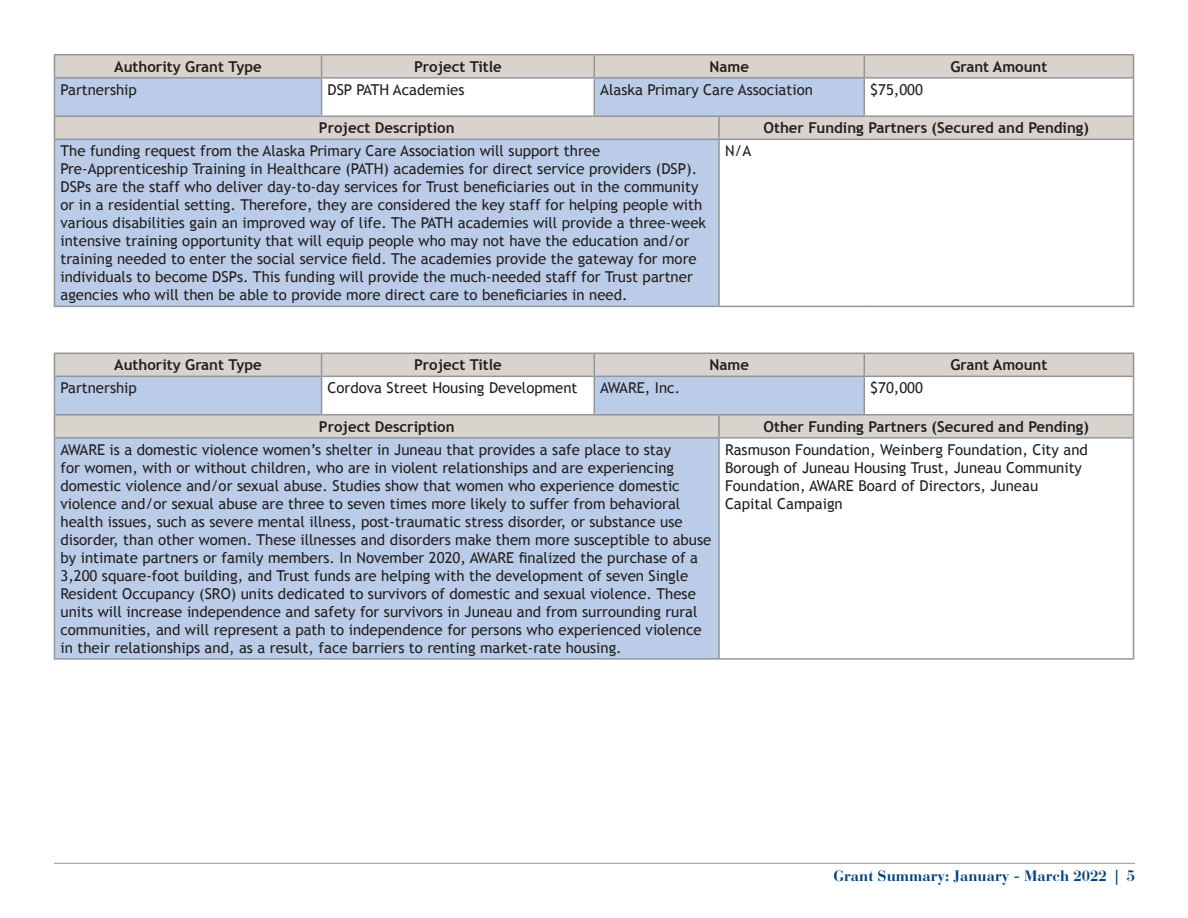
<style>
.page{position:relative;width:1188px;height:918px;background:#fff}
.page>*{position:absolute;margin:0;border:0;box-sizing:border-box;transform-origin:0 0}
.MHT_chart_style_-_bo{font:15px/18px "Trebuchet MS";color:#231f20}
.MHT_chart_style_-_he{font:700 15px "Trebuchet MS";color:#231f20}
.t1{font:700 15px "Bauer Bodoni";color:#01427c}
</style>
<div class="page">
<hr style="left:54px;top:863px;width:1081px;height:1px;background:#939598">
<svg style="left:55px;top:56px;width:1078px;height:83px;fill:#d9d3ce"></svg>
<svg style="left:55px;top:79px;width:809px;height:227px;background:#bdcce3"></svg>
<div style="left:322px;top:78px;width:272px;height:38px;background:#fff"></div>
<div style="left:719px;top:139px;width:415px;height:167px;background:#fff"></div>
<svg style="left:594px;top:56px;width:1px;height:21px"></svg>
<hr style="left:594px;top:79px;width:1px;height:37px;background:#939598">
<svg style="left:864px;top:56px;width:1px;height:21px"></svg>
<hr style="left:864px;top:79px;width:1px;height:37px;background:#939598">
<hr style="left:718px;top:117px;width:2px;height:22px;background:#939598">
<hr style="left:718px;top:140px;width:2px;height:166px;background:#939598">
<svg style="left:1133px;top:56px;width:1px;height:21px"></svg>
<hr style="left:1133px;top:79px;width:1px;height:37px;background:#939598">
<svg style="left:1133px;top:117px;width:1px;height:22px"></svg>
<hr style="left:1133px;top:140px;width:1px;height:166px;background:#939598">
<hr style="left:54px;top:54px;width:268px;height:2px;background:#939598">
<svg style="left:54px;top:55px;width:1px;height:22px"></svg>
<hr style="left:322px;top:54px;width:272px;height:2px;background:#939598">
<svg style="left:321px;top:55px;width:1px;height:22px"></svg>
<hr style="left:594px;top:54px;width:125px;height:2px;background:#939598">
<hr style="left:719px;top:54px;width:145px;height:2px;background:#939598">
<hr style="left:864px;top:54px;width:270px;height:2px;background:#939598">
<hr style="left:54px;top:77px;width:268px;height:2px;background:#939598">
<hr style="left:54px;top:79px;width:1px;height:37px;background:#939598">
<hr style="left:322px;top:77px;width:272px;height:2px;background:#939598">
<hr style="left:321px;top:79px;width:1px;height:37px;background:#939598">
<hr style="left:594px;top:77px;width:125px;height:2px;background:#939598">
<hr style="left:719px;top:77px;width:145px;height:2px;background:#939598">
<hr style="left:864px;top:77px;width:270px;height:2px;background:#939598">
<svg style="left:54px;top:117px;width:1px;height:22px"></svg>
<hr style="left:54px;top:140px;width:1px;height:166px;background:#939598">
<hr style="left:54px;top:116px;width:268px;height:1px;background:#939598">
<hr style="left:322px;top:116px;width:272px;height:1px;background:#939598">
<hr style="left:594px;top:116px;width:125px;height:1px;background:#939598">
<hr style="left:719px;top:116px;width:145px;height:1px;background:#939598">
<hr style="left:864px;top:116px;width:270px;height:1px;background:#939598">
<hr style="left:54px;top:139px;width:268px;height:1px;background:#939598">
<hr style="left:322px;top:139px;width:272px;height:1px;background:#939598">
<hr style="left:594px;top:139px;width:125px;height:1px;background:#939598">
<hr style="left:719px;top:139px;width:145px;height:1px;background:#939598">
<hr style="left:864px;top:139px;width:270px;height:1px;background:#939598">
<hr style="left:54px;top:306px;width:268px;height:1px;background:#939598">
<hr style="left:322px;top:306px;width:272px;height:1px;background:#939598">
<hr style="left:594px;top:306px;width:125px;height:1px;background:#939598">
<hr style="left:719px;top:306px;width:145px;height:1px;background:#939598">
<hr style="left:864px;top:306px;width:270px;height:1px;background:#939598">
<svg style="left:55px;top:354px;width:1078px;height:83px;fill:#d9d3ce"></svg>
<svg style="left:55px;top:377px;width:809px;height:281px;background:#bccce4"></svg>
<div style="left:322px;top:376px;width:272px;height:39px;background:#fff"></div>
<div style="left:719px;top:438px;width:415px;height:221px;background:#fff"></div>
<svg style="left:594px;top:354px;width:1px;height:22px"></svg>
<hr style="left:594px;top:377px;width:1px;height:37px;background:#939598">
<svg style="left:864px;top:354px;width:1px;height:22px"></svg>
<hr style="left:864px;top:377px;width:1px;height:37px;background:#939598">
<hr style="left:718px;top:416px;width:2px;height:21px;background:#939598">
<hr style="left:718px;top:439px;width:2px;height:219px;background:#939598">
<svg style="left:1133px;top:354px;width:1px;height:22px"></svg>
<hr style="left:1133px;top:377px;width:1px;height:37px;background:#939598">
<svg style="left:1133px;top:416px;width:1px;height:21px"></svg>
<hr style="left:1133px;top:439px;width:1px;height:219px;background:#939598">
<hr style="left:54px;top:353px;width:268px;height:1px;background:#939598">
<svg style="left:54px;top:354px;width:1px;height:22px"></svg>
<hr style="left:322px;top:353px;width:272px;height:1px;background:#939598">
<svg style="left:321px;top:354px;width:1px;height:22px"></svg>
<hr style="left:594px;top:353px;width:125px;height:1px;background:#939598">
<hr style="left:719px;top:353px;width:145px;height:1px;background:#939598">
<hr style="left:864px;top:353px;width:270px;height:1px;background:#939598">
<hr style="left:54px;top:376px;width:268px;height:1px;background:#939598">
<hr style="left:54px;top:377px;width:1px;height:37px;background:#939598">
<hr style="left:322px;top:376px;width:272px;height:1px;background:#939598">
<hr style="left:321px;top:377px;width:1px;height:37px;background:#939598">
<hr style="left:594px;top:376px;width:125px;height:1px;background:#939598">
<hr style="left:719px;top:376px;width:145px;height:1px;background:#939598">
<hr style="left:864px;top:376px;width:270px;height:1px;background:#939598">
<svg style="left:54px;top:416px;width:1px;height:21px"></svg>
<hr style="left:54px;top:439px;width:1px;height:219px;background:#939598">
<hr style="left:54px;top:414px;width:268px;height:2px;background:#939598">
<hr style="left:322px;top:414px;width:272px;height:2px;background:#939598">
<hr style="left:594px;top:414px;width:125px;height:2px;background:#939598">
<hr style="left:719px;top:414px;width:145px;height:2px;background:#939598">
<hr style="left:864px;top:414px;width:270px;height:2px;background:#939598">
<hr style="left:54px;top:437px;width:268px;height:2px;background:#939598">
<hr style="left:322px;top:437px;width:272px;height:2px;background:#939598">
<hr style="left:594px;top:437px;width:125px;height:2px;background:#939598">
<hr style="left:719px;top:437px;width:145px;height:2px;background:#939598">
<hr style="left:864px;top:437px;width:270px;height:2px;background:#939598">
<hr style="left:54px;top:658px;width:268px;height:2px;background:#939598">
<hr style="left:322px;top:658px;width:272px;height:2px;background:#939598">
<hr style="left:594px;top:658px;width:125px;height:2px;background:#939598">
<hr style="left:719px;top:658px;width:145px;height:2px;background:#939598">
<hr style="left:864px;top:658px;width:270px;height:2px;background:#939598">
<p class="MHT_chart_style_-_he" style="left:114px;top:57px;width:149px">Authority Grant Type</p>
<p class="MHT_chart_style_-_he" style="left:414px;top:57px;width:89px">Project Title</p>
<p class="MHT_chart_style_-_he" style="left:710px;top:57px;width:41px">Name</p>
<p class="MHT_chart_style_-_he" style="left:950px;top:57px;width:99px">Grant Amount</p>
<p class="MHT_chart_style_-_bo" style="left:60px;top:81px;width:78px">Partnership</p>
<p class="MHT_chart_style_-_bo" style="left:328px;top:81px;width:138px">DSP PATH Academies</p>
<p class="MHT_chart_style_-_bo" style="left:600px;top:81px;width:214px">Alaska Primary Care Association</p>
<p class="MHT_chart_style_-_bo" style="left:870px;top:81px;width:54px">$75,000</p>
<p class="MHT_chart_style_-_he" style="left:319px;top:119px;width:137px">Project Description</p>
<p class="MHT_chart_style_-_he" style="left:764px;top:119px;width:327px">Other Funding Partners (Secured and Pending)</p>
<p class="MHT_chart_style_-_bo" style="left:60px;top:142px;width:647px">The funding request from the Alaska Primary Care Association will support three Pre-Apprenticeship Training in Healthcare (PATH) academies for direct service providers (DSP).<br>DSPs are the staff who deliver day-to-day services for Trust beneficiaries out in the community or in a residential setting. Therefore, they are considered the key staff for helping people with various disabilities gain an improved way of life. The PATH academies will provide a three-week intensive training opportunity that will equip people who may not have the education and/or training needed to enter the social service field. The academies provide the gateway for more individuals to become DSPs. This funding will provide the much-needed staff for Trust partner agencies who will then be able to provide more direct care to beneficiaries in need.</p>
<p class="MHT_chart_style_-_bo" style="left:725px;top:142px;width:28px">N/A</p>
<p class="MHT_chart_style_-_he" style="left:114px;top:356px;width:149px">Authority Grant Type</p>
<p class="MHT_chart_style_-_he" style="left:414px;top:356px;width:89px">Project Title</p>
<p class="MHT_chart_style_-_he" style="left:710px;top:356px;width:41px">Name</p>
<p class="MHT_chart_style_-_he" style="left:950px;top:356px;width:99px">Grant Amount</p>
<p class="MHT_chart_style_-_bo" style="left:60px;top:379px;width:78px">Partnership</p>
<p class="MHT_chart_style_-_bo" style="left:328px;top:379px;width:251px">Cordova Street Housing Development</p>
<p class="MHT_chart_style_-_bo" style="left:600px;top:379px;width:81px">AWARE, Inc.</p>
<p class="MHT_chart_style_-_bo" style="left:870px;top:379px;width:54px">$70,000</p>
<p class="MHT_chart_style_-_he" style="left:319px;top:417px;width:137px">Project Description</p>
<p class="MHT_chart_style_-_he" style="left:764px;top:417px;width:327px">Other Funding Partners (Secured and Pending)</p>
<p class="MHT_chart_style_-_bo" style="left:60px;top:441px;width:652px">AWARE is a domestic violence women’s shelter in Juneau that provides a safe place to stay<br>for women, with or without children, who are in violent relationships and are experiencing domestic violence and/or sexual abuse. Studies show that women who experience domestic violence and/or sexual abuse are three to seven times more likely to suffer from behavioral health issues, such as severe mental illness, post-traumatic stress disorder, or substance use disorder, than other women. These illnesses and disorders make them more susceptible to abuse by intimate partners or family members. In November 2020, AWARE finalized the purchase of a 3,200 square-foot building, and Trust funds are helping with the development of seven Single Resident Occupancy (SRO) units dedicated to survivors of domestic and sexual violence. These units will increase independence and safety for survivors in Juneau and from surrounding rural communities, and will represent a path to independence for persons who experienced violence in their relationships and, as a result, face barriers to renting market-rate housing.</p>
<p class="MHT_chart_style_-_bo" style="left:725px;top:441px;width:364px">Rasmuson Foundation, Weinberg Foundation, City and Borough of Juneau Housing Trust, Juneau Community Foundation, AWARE Board of Directors, Juneau Capital Campaign</p>
<p class="t1" style="left:833px;top:866px;width:303px">Grant Summary: January - March 2022 | 5</p>
</div>
